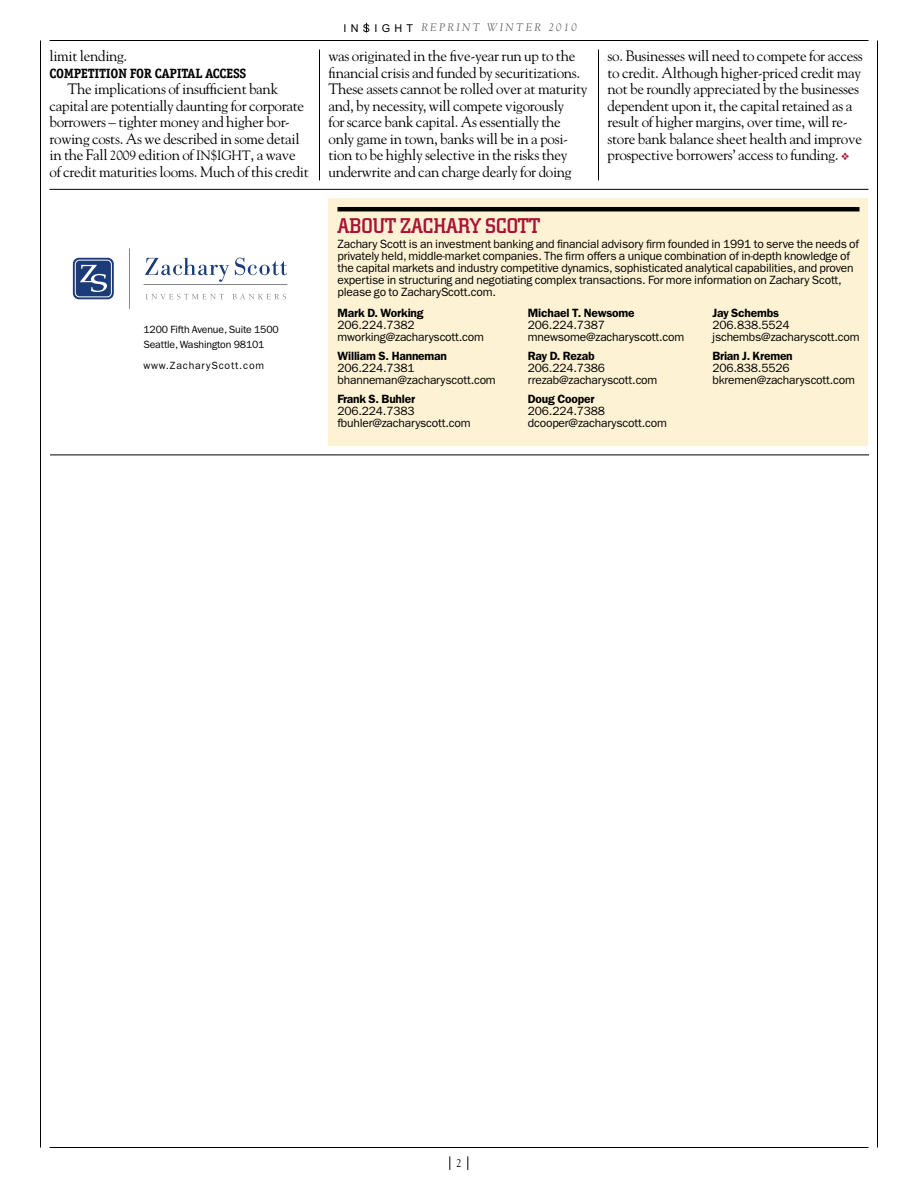
<style>
.page{position:relative;width:918px;height:1188px;background:#fff}
.page>*{position:absolute;margin:0;border:0;box-sizing:border-box;transform-origin:0 0}
.t1{font:500 21px "City";letter-spacing:.005em;color:#a91135}
.t2{font:15px/16.5px "Goudy";letter-spacing:-.02em;color:#000}
.t3{font:700 13.5px "Officina Serif";letter-spacing:-.025em;color:#000}
.t4{font:12px/12px "Franklin Gothic";letter-spacing:-.015em;color:#000}
.t5{font:600 12px "Franklin Gothic";letter-spacing:-.015em;color:#000}
.t6{font:11.25px "Goudy";color:#000}
.t7{font:italic 10.95px "Goudy";letter-spacing:.2em;color:#636363}
.t8{font:10.5px/15px "Franklin Gothic";letter-spacing:-.015em;color:#000}
.t9{font:10.5px "Franklin Gothic";letter-spacing:.075em;color:#000}
.s1{font-size:13.5px}
.s2{font-family:"Arial";font-style:normal;font-size:10.8px;color:#000}
.s3{color:#a91135}
</style>
<div class="page">
<hr style="left:50px;top:1147px;width:818px;height:1px;background:#000">
<hr style="left:40px;top:40px;width:1px;height:1108px;background:#000">
<hr style="left:50px;top:40px;width:818px;height:1px;background:#000">
<hr style="left:877px;top:40px;width:1px;height:1108px;background:#000">
<hr style="left:319px;top:50px;width:1px;height:130px;background:#000">
<svg style="left:450px;top:1156px;width:1px;height:14px"></svg>
<svg style="left:468px;top:1156px;width:1px;height:14px"></svg>
<hr style="left:50px;top:189px;width:818px;height:1px;background:#000">
<svg style="left:145px;top:258px;width:84px;height:24px"></svg>
<svg style="left:235px;top:258px;width:52px;height:17px"></svg>
<hr style="left:129px;top:248px;width:1px;height:61px;background:#868686">
<hr style="left:144px;top:284px;width:143px;height:1px;background:#868686">
<svg style="left:146px;top:294px;width:78px;height:5px"></svg>
<svg style="left:232px;top:294px;width:54px;height:5px"></svg>
<svg style="left:73px;top:258px;width:41px;height:41px"></svg>
<div style="left:75px;top:260px;width:36px;height:37px;background:#1c3c79;border-radius:4px"></div>
<div style="left:75px;top:260px;width:37px;height:37px;border:1px solid #fff;border-radius:4px"></div>
<svg style="left:80px;top:265px;width:27px;height:27px"></svg>
<div style="left:328px;top:198px;width:540px;height:248px;background:#fef2d5"></div>
<hr style="left:338px;top:207px;width:522px;height:4px;background:#000">
<hr style="left:50px;top:455px;width:819px;height:1px;background:#000">
<hr style="left:598px;top:50px;width:1px;height:130px;background:#000">
<p class="t2" style="left:50px;top:47px;width:79px">limit lending.</p>
<p class="t3" style="left:50px;top:65px;width:198px">COMPETITION FOR CAPITAL ACCESS</p>
<p class="t2" style="left:50px;top:80px;width:261px;text-indent:18px">The implications of insufficient bank capital are potentially daunting for corporate borrowers – tighter money and higher bor&shy;rowing costs. As we described in some detail in the Fall <span class="s1">2009</span> edition of <span class="s1">IN$IGHT</span>, a wave of credit maturities looms. Much of this credit</p>
<p class="t8" style="left:143px;top:322px;width:137px">1200 Fifth Avenue, Suite 1500<br>Seattle, Washington 98101</p>
<p class="t9" style="left:143px;top:360px;width:122px">www.ZacharyScott.com</p>
<p class="t7" style="left:343px;top:21px;width:235px"><span class="s2">I N S I G H T</span> REPRINT WINTER 2010</p>
<p class="t2" style="left:329px;top:47px;width:261px">was originated in the five-year run up to the financial crisis and funded by securitizations.<br>These assets cannot be rolled over at maturity and, by necessity, will compete vigorously<br>for scarce bank capital. As essentially the only game in town, banks will be in a posi&shy;tion to be highly selective in the risks they underwrite and can charge dearly for doing</p>
<p class="t2" style="left:608px;top:47px;width:257px">so. Businesses will need to compete for access to credit. Although higher-priced credit may not be roundly appreciated by the businesses dependent upon it, the capital retained as a result of higher margins, over time, will re&shy;store bank balance sheet health and improve prospective borrowers’ access to funding. <span class="s3">❖</span></p>
<h1 class="t1" style="left:338px;top:214px;width:204px">ABOUT ZACHARY SCOTT</h1>
<p class="t4" style="left:338px;top:238px;width:523px">Zachary Scott is an investment banking and financial advisory firm founded in 1991 to serve the needs of privately held, middle-market companies. The firm offers a unique combination of in-depth knowledge of the capital markets and industry competitive dynamics, sophisticated analytical capabilities, and proven expertise in structuring and negotiating complex transactions. For more information on Zachary Scott, please go to ZacharyScott.com.</p>
<p class="t5" style="left:713px;top:306px;width:68px">Jay Schembs</p>
<p class="t4" style="left:713px;top:319px;width:148px">206.838.5524 jschembs@zacharyscott.com</p>
<p class="t5" style="left:712px;top:349px;width:82px">Brian J. Kremen</p>
<p class="t4" style="left:712px;top:362px;width:144px">206.838.5526 bkremen@zacharyscott.com</p>
<p class="t5" style="left:528px;top:306px;width:108px">Michael T. Newsome</p>
<p class="t4" style="left:528px;top:319px;width:158px">206.224.7387 mnewsome@zacharyscott.com</p>
<p class="t5" style="left:338px;top:306px;width:88px">Mark D. Working</p>
<p class="t4" style="left:338px;top:319px;width:148px">206.224.7382 mworking@zacharyscott.com</p>
<p class="t5" style="left:338px;top:348px;width:111px">William S. Hanneman</p>
<p class="t4" style="left:338px;top:362px;width:160px">206.224.7381 bhanneman@zacharyscott.com</p>
<p class="t5" style="left:528px;top:349px;width:68px">Ray D. Rezab</p>
<p class="t4" style="left:528px;top:362px;width:131px">206.224.7386 rrezab@zacharyscott.com</p>
<p class="t5" style="left:337px;top:391px;width:79px">Frank S. Buhler</p>
<p class="t4" style="left:337px;top:405px;width:135px">206.224.7383 fbuhler@zacharyscott.com</p>
<p class="t5" style="left:528px;top:391px;width:68px">Doug Cooper</p>
<p class="t4" style="left:528px;top:405px;width:141px">206.224.7388 dcooper@zacharyscott.com</p>
<p class="t6" style="left:456px;top:1156px;width:7px">2</p>
</div>
